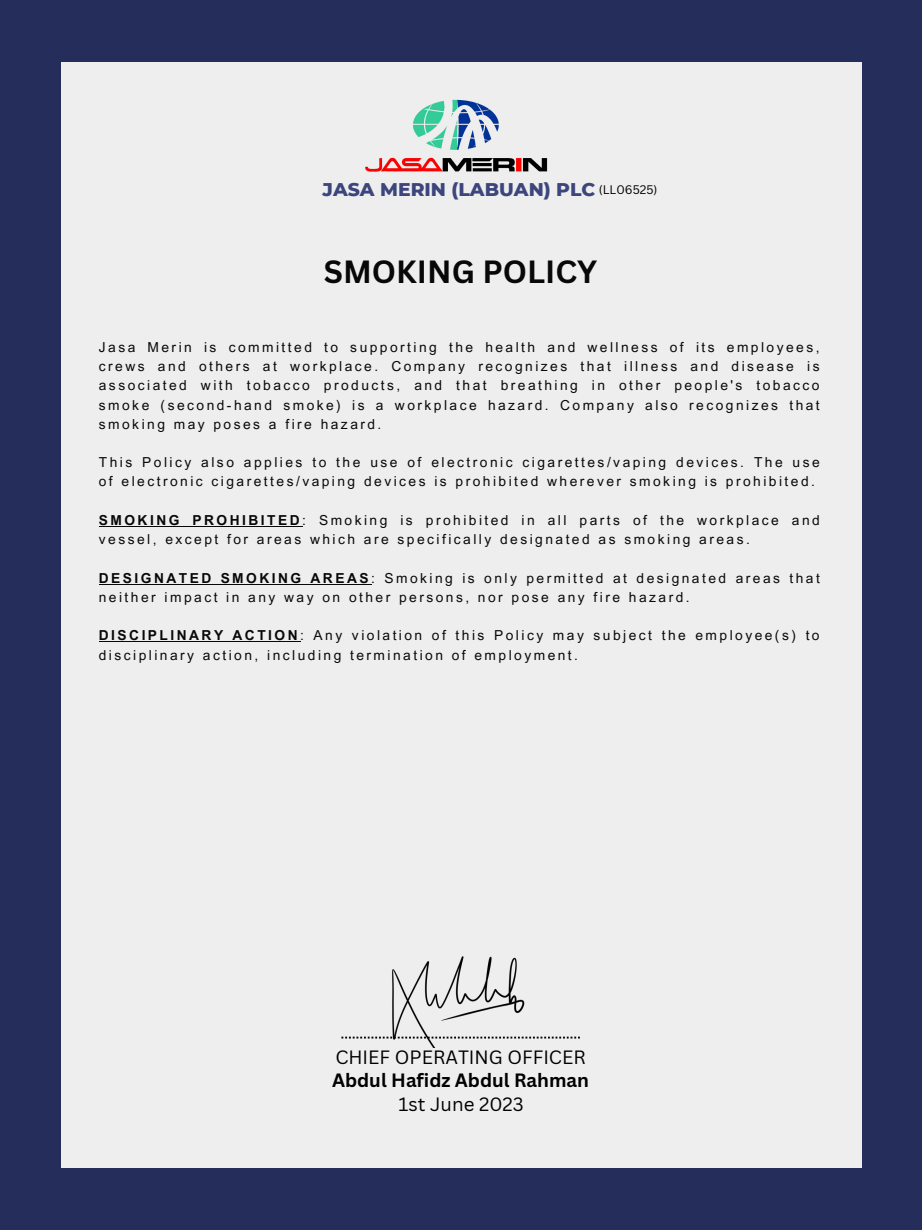
<style>
.page{position:relative;width:922px;height:1230px;background:#fff}
.page>*{position:absolute;margin:0;border:0;box-sizing:border-box;transform-origin:0 0}
.t1{font:700 31.25px "Canva Sans";color:#080808}
.t2{font:18.75px "Canva Sans";color:#000}
.t3{font:700 18.75px "Canva Sans";color:#000}
.t4{font:800 18.75px "Montserrat";color:#3c467d}
.t5{font:13.75px/19.2px "Arial MT Pro";letter-spacing:.18em;color:#080808}
.t6{font:12.06px "Canva Sans";color:#000}
.s1{font-weight:700}
</style>
<div class="page">
<div style="left:0;top:0;width:921px;height:1230px;background:#252d5b"></div>
<div style="left:61px;top:63px;width:799px;height:1104px;background:#eee"></div>
<img style="left:365px;top:99px;width:183px;height:73px">
<hr style="left:99px;top:526px;width:203px;height:1px;background:#080808">
<hr style="left:99px;top:583px;width:272px;height:1px;background:#080808">
<hr style="left:99px;top:641px;width:201px;height:1px;background:#080808">
<img style="left:358px;top:957px;width:207px;height:91px">
<svg style="left:341px;top:1036px;width:238px;height:2px"></svg>
<p class="t4" style="left:322px;top:178px;width:274px">JASA MERIN (LABUAN) PLC</p>
<p class="t6" style="left:598px;top:181px;width:60px">(LL06525)</p>
<p class="t1" style="left:324px;top:249px;width:275px">SMOKING POLICY</p>
<p class="t5" style="left:99px;top:339px;width:722px;text-align:justify">Jasa Merin is committed to supporting the health and wellness of its employees, crews and others at workplace. Company recognizes that illness and disease is associated with tobacco products, and that breathing in other people's tobacco smoke (second-hand smoke) is a workplace hazard. Company also recognizes that smoking may poses a fire hazard.</p>
<p class="t5" style="left:99px;top:454px;width:722px">This Policy also applies to the use of electronic cigarettes/vaping devices. The use of electronic cigarettes/vaping devices is prohibited wherever smoking is prohibited.</p>
<p class="t5" style="left:99px;top:512px;width:722px"><span class="s1">SMOKING PROHIBITED</span>: Smoking is prohibited in all parts of the workplace and vessel, except for areas which are specifically designated as smoking areas.</p>
<p class="t5" style="left:99px;top:570px;width:722px"><span class="s1">DESIGNATED SMOKING AREAS</span>: Smoking is only permitted at designated areas that neither impact in any way on other persons, nor pose any fire hazard.</p>
<p class="t5" style="left:99px;top:627px;width:722px"><span class="s1">DISCIPLINARY ACTION</span>: Any violation of this Policy may subject the employee(s) to disciplinary action, including termination of employment.</p>
<p class="t2" style="left:335px;top:1044px;width:252px">CHIEF OPERATING OFFICER</p>
<p class="t3" style="left:332px;top:1066px;width:258px">Abdul Hafidz Abdul Rahman</p>
<p class="t2" style="left:398px;top:1091px;width:127px">1st June 2023</p>
</div>
